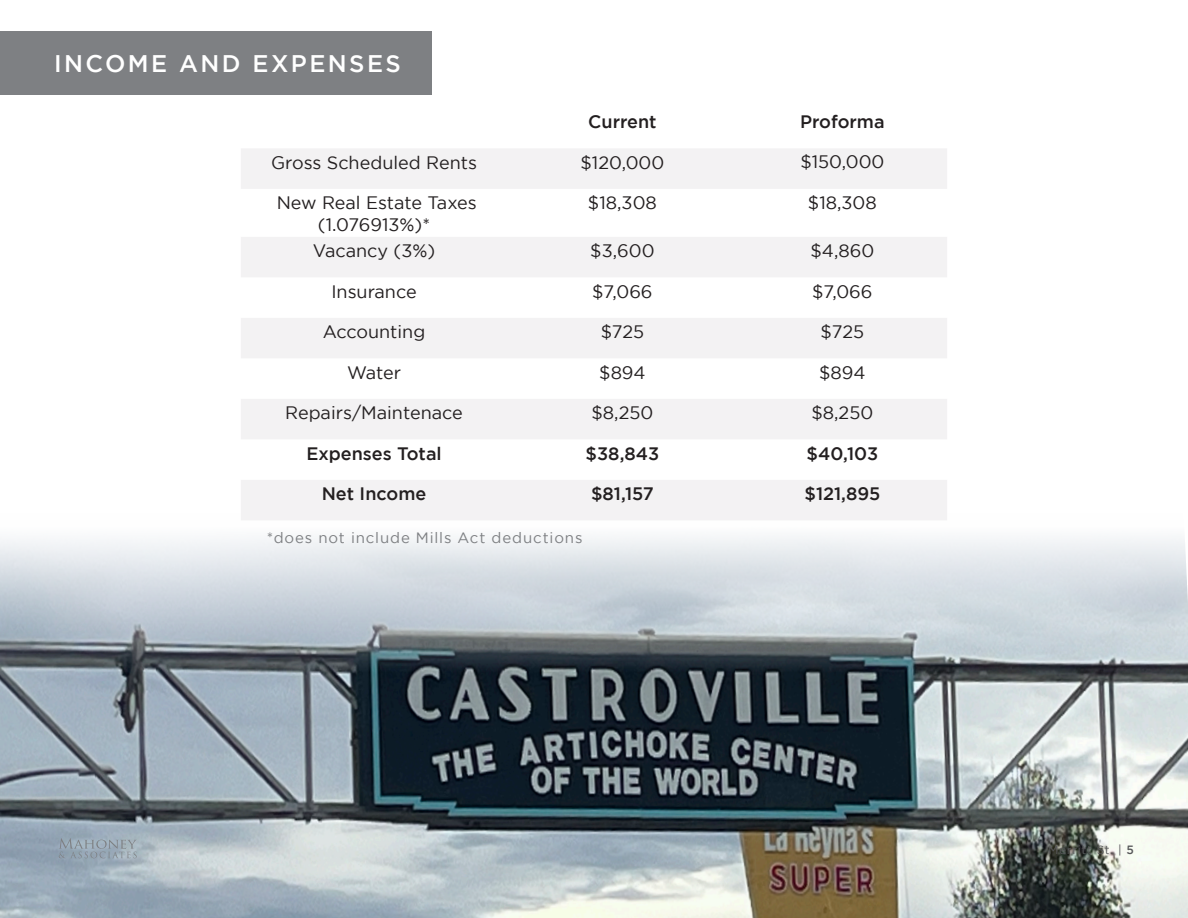
<style>
.page{position:relative;width:1188px;height:918px;background:#fff}
.page>*{position:absolute;margin:0;border:0;box-sizing:border-box;transform-origin:0 0}
.Title{font:500 24px "Gotham";letter-spacing:.1em;color:#fff}
.t1{font:18px/21.6px "Gotham";color:#231f20;text-align:center}
.t2{font:500 18px "Gotham";color:#231f20}
.Body_Text_-_Align_Left{font:15px "Gotham";letter-spacing:.06em;color:#7e8083}
.t3{font:12px "Gotham";letter-spacing:.05em;color:#57585a}
.s1{font-weight:500}
</style>
<div class="page">
<img style="left:0;top:536px;width:1188px;height:382px">
<svg style="left:241px;top:149px;width:706px;height:371px;fill:#f3f2f3"></svg>
<svg style="left:59px;top:838px;width:78px;height:20px;background:#98a6b2"></svg>
<div style="left:0;top:31px;width:432px;height:63px;background:#7e8083"></div>
<p class="Title" style="left:54px;top:50px;width:348px">INCOME AND EXPENSES</p>
<p class="t2" style="left:588px;top:112px;width:70px">Current</p>
<p class="t2" style="left:800px;top:112px;width:86px">Proforma</p>
<p class="t1" style="left:271px;top:151px;width:207px">Gross Scheduled Rents</p>
<p class="t1" style="left:581px;top:151px;width:85px">$120,000</p>
<p class="t1" style="left:800px;top:150px;width:86px">$150,000</p>
<p class="t1" style="left:277px;top:192px;width:201px">New Real Estate Taxes (1.076913%)*</p>
<p class="t1" style="left:588px;top:192px;width:70px">$18,308</p>
<p class="t1" style="left:808px;top:192px;width:70px">$18,308</p>
<p class="t1" style="left:313px;top:240px;width:124px">Vacancy (3%)</p>
<p class="t1" style="left:590px;top:240px;width:66px">$3,600</p>
<p class="t1" style="left:811px;top:240px;width:65px">$4,860</p>
<p class="t1" style="left:331px;top:280px;width:87px">Insurance</p>
<p class="t1" style="left:592px;top:280px;width:62px">$7,066</p>
<p class="t1" style="left:812px;top:280px;width:62px">$7,066</p>
<p class="t1" style="left:323px;top:321px;width:104px">Accounting</p>
<p class="t1" style="left:601px;top:321px;width:45px">$725</p>
<p class="t1" style="left:821px;top:321px;width:45px">$725</p>
<p class="t1" style="left:347px;top:361px;width:55px">Water</p>
<p class="t1" style="left:599px;top:361px;width:48px">$894</p>
<p class="t1" style="left:819px;top:361px;width:48px">$894</p>
<p class="t1" style="left:285px;top:402px;width:179px">Repairs/Maintenace</p>
<p class="t1" style="left:592px;top:402px;width:63px">$8,250</p>
<p class="t1" style="left:811px;top:402px;width:63px">$8,250</p>
<p class="t2" style="left:306px;top:443px;width:137px">Expenses Total</p>
<p class="t2" style="left:586px;top:443px;width:75px">$38,843</p>
<p class="t2" style="left:807px;top:443px;width:73px">$40,103</p>
<p class="t2" style="left:322px;top:484px;width:106px">Net Income</p>
<p class="t2" style="left:591px;top:484px;width:64px">$81,157</p>
<p class="t2" style="left:804px;top:484px;width:77px">$121,895</p>
<p class="Body_Text_-_Align_Left" style="left:267px;top:529px;width:317px">*does not include Mills Act deductions</p>
<p class="t3" style="left:1048px;top:843px;width:87px">Merritt St. | <span class="s1">5</span></p>
</div>
